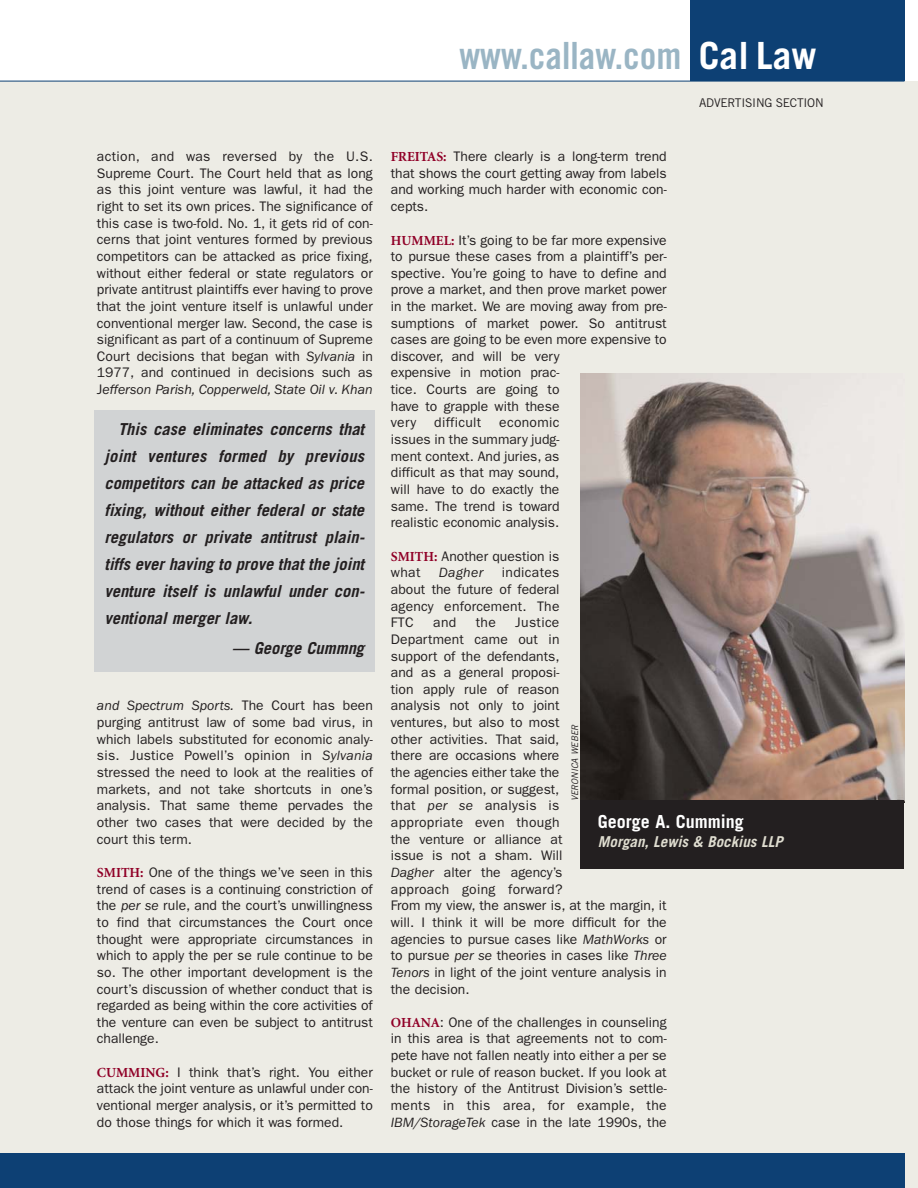
<style>
.page{position:relative;width:918px;height:1188px;background:#fff}
.page>*{position:absolute;margin:0;border:0;box-sizing:border-box;transform-origin:0 0}
.t1{font:37.5px "Trade Gothic Bold Cond Twenty";color:#9ab5c4}
.t2{font:700 18px "Trade Gothic";color:#fff}
.t3{font:italic 700 16.5px/27px "Trade Gothic";color:#231f20;text-align:justify}
.t4{font:italic 700 15px "Trade Gothic";color:#dfddd0}
.t5{font:13.8px/16.6px "Franklin Gothic";color:#231f20;text-align:justify}
.t6{font:13.8px "Franklin Gothic";letter-spacing:.025em;color:#231f20}
.t7{font:italic 13.8px "Franklin Gothic";letter-spacing:.025em;color:#231f20}
.t8{font:12px "Trade Gothic";letter-spacing:-.02em;color:#231f20}
.t9{font:italic 9px "Trade Gothic";color:#231f20}
.s1{font-family:"Trade Gothic";font-weight:700;color:#fff}
.s2{font-style:italic}
.s3{font-family:"Minion";font-weight:700;color:#900027}
</style>
<div class="page">
<div style="left:0;top:81px;width:918px;height:1107px;background:#edece5"></div>
<hr style="left:0;top:81px;width:904px;height:1px;background:#0d4074">
<div style="left:690px;top:0;width:214px;height:81px;background:#0d4074"></div>
<div style="left:0;top:1154px;width:904px;height:34px;background:#0d4074"></div>
<img style="left:580px;top:374px;width:324px;height:427px">
<div style="left:580px;top:801px;width:324px;height:68px;background:#231f20"></div>
<div style="left:94px;top:410px;width:281px;height:261px;background:#d1d3d4"></div>
<h1 class="t1" style="left:459px;top:42px;width:359px">www.callaw.com <span class="s1">Cal Law</span></h1>
<p class="t8" style="left:699px;top:98px;width:126px">ADVERTISING SECTION</p>
<p class="t5" style="left:97px;top:149px;width:277px">action, and was reversed by the U.S.<br>Supreme Court. The Court held that as long as this joint venture was lawful, it had the right to set its own prices. The significance of this case is two-fold. No. 1, it gets rid of con&shy;cerns that joint ventures formed by previous competitors can be attacked as price fixing, without either federal or state regulators or private antitrust plaintiffs ever having to prove that the joint venture itself is unlawful under conventional merger law. Second, the case is significant as part of a continuum of Supreme Court decisions that began with <span class="s2">Sylvania</span> in 1977, and continued in decisions such as J<span class="s2">efferson Parish, Copperweld, State Oil v. Khan</span></p>
<p class="t3" style="left:104px;top:417px;width:262px;text-indent:14px">This case eliminates concerns that joint ventures formed by previous competitors can be attacked as price fixing, without either federal or state regulators or private antitrust plain&shy;tiffs ever having to prove that the joint venture itself is unlawful under con&shy;ventional merger law.</p>
<p class="t3" style="left:232px;top:636px;width:133px">— George Cummng</p>
<p class="t5" style="left:97px;top:699px;width:277px"><span class="s2">and Spectrum Sports.</span> The Court has been purging antitrust law of some bad virus, in which labels substituted for economic analy&shy;sis. Justice Powell’s opinion in <span class="s2">Sylvania </span>stressed the need to look at the realities of markets, and not take shortcuts in one’s analysis. That same theme pervades the other two cases that were decided by the court this term.</p>
<p class="t5" style="left:97px;top:865px;width:277px"><span class="s3">SMITH:</span> One of the things we’ve seen in this trend of cases is a continuing constriction of the <span class="s2">per se</span> rule, and the court’s unwillingness to find that circumstances the Court once thought were appropriate circumstances in which to apply the per se rule continue to be so. The other important development is the court’s discussion of whether conduct that is regarded as being within the core activities of the venture can even be subject to antitrust challenge.</p>
<p class="t5" style="left:97px;top:1065px;width:277px"><span class="s3">CUMMING:</span> I think that’s right. You either attack the joint venture as unlawful under con&shy;ventional merger analysis, or it’s permitted to do those things for which it was formed.</p>
<p class="t5" style="left:391px;top:150px;width:277px"><span class="s3">FREITAS:</span> There clearly is a long-term trend that shows the court getting away from labels and working much harder with economic con&shy;cepts.</p>
<p class="t5" style="left:391px;top:233px;width:277px;text-align:left"><span class="s3">HUMMEL:</span> It’s going to be far more expensive to pursue these cases from a plaintiff’s per&shy;spective. You’re going to have to define and prove a market, and then prove market power in the market. We are moving away from pre&shy;sumptions of market power. So antitrust cases are going to be even more expensive to discover, and will be very<br>expensive in motion prac-<br>tice. Courts are going to<br>have to grapple with these<br>very</p>
<p class="t6" style="left:434px;top:418px;width:49px">difficult</p>
<p class="t5" style="left:391px;top:416px;width:170px;text-indent:108px">economic issues in the summary judg&shy;ment context. And juries, as difficult as that may sound, will have to do exactly the same. The trend is toward realistic economic analysis.</p>
<p class="t5" style="left:391px;top:549px;width:170px"><span class="s3">SMITH:</span> Another question is what</p>
<p class="t5" style="left:391px;top:565px;width:170px;text-indent:111px">indicates about the future of federal agency enforcement. The FTC</p>
<p class="t7" style="left:439px;top:568px;width:46px">Dagher</p>
<p class="t5" style="left:391px;top:615px;width:277px;text-align:left;text-indent:124px">Justice<br>Department came out in<br>support of the defendants,<br>and as a general proposi-<br>tion apply rule of reason<br>analysis not only to joint<br>ventures, but also to most<br>other activities. That said,<br>there are occasions where<br>the agencies either take the<br>formal position, or suggest,<br>that <span class="s2">per se</span> analysis is<br>appropriate even though<br>the venture or alliance at<br>issue is not a sham. Will<br><span class="s2">Dagher</span> alter the agency’s<br>approach going forward?<br>From my view, the answer is, at the margin, it will. I think it will be more difficult for the agencies to pursue cases like <span class="s2">MathWorks</span> or to pursue <span class="s2">per se</span> theories in cases like <span class="s2">Three<br>Tenors</span> in light of the joint venture analysis in the decision.</p>
<p class="t5" style="left:391px;top:1015px;width:277px"><span class="s3">OHANA</span>: One of the challenges in counseling in this area is that agreements not to com&shy;pete have not fallen neatly into either a per se bucket or rule of reason bucket. If you look at the history of the Antitrust Division’s settle&shy;ments in this area, for example, the <span class="s2">IBM/StorageTek</span> case in the late 1990s, the</p>
<p class="t5" style="left:433px;top:615px;width:25px">and</p>
<p class="t5" style="left:476px;top:615px;width:22px">the</p>
<p class="t9" style="left:572px;top:801px;width:78px;rotate:-90deg">VERONICA WEBER</p>
<h2 class="t2" style="left:598px;top:815px;width:147px">George A. Cumming</h2>
<p class="t4" style="left:598px;top:836px;width:186px">Morgan, Lewis &amp; Bockius LLP</p>
</div>
